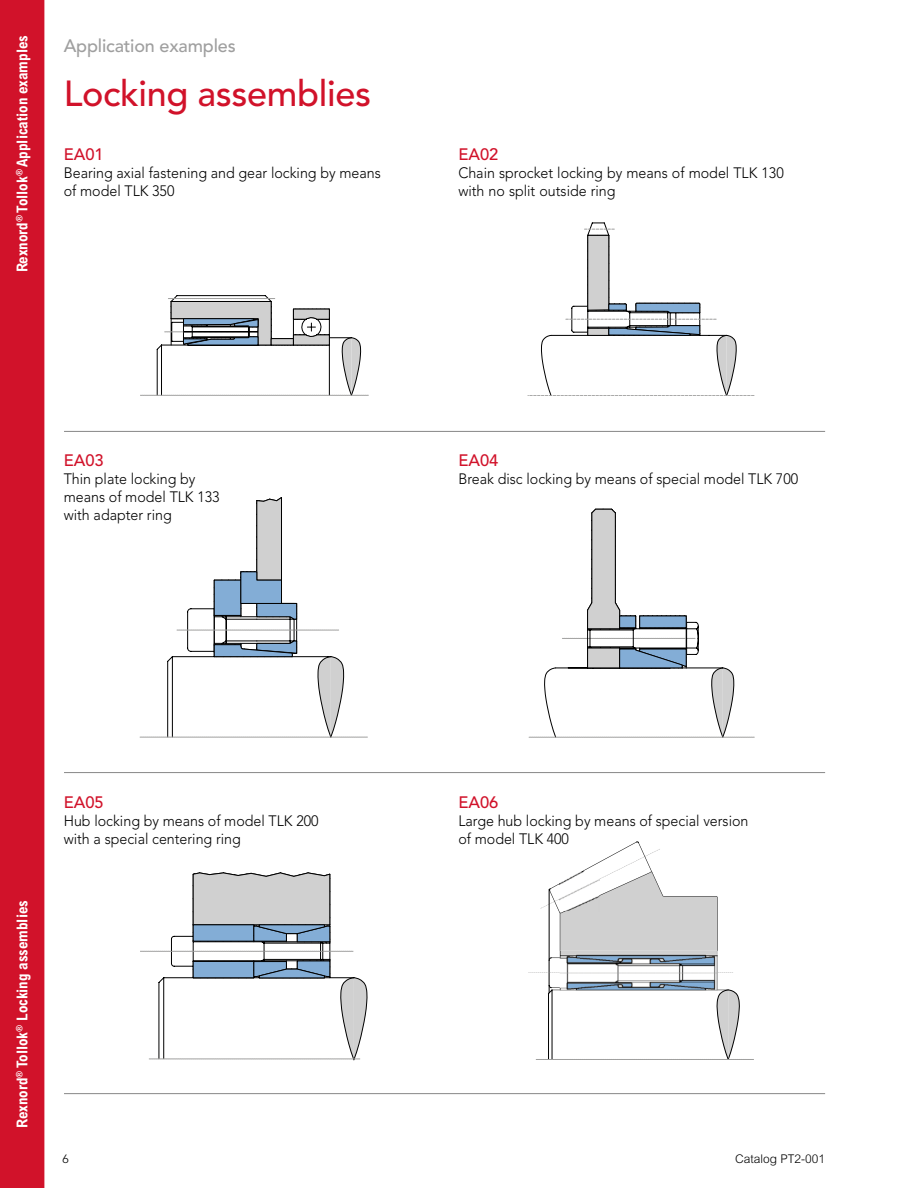
<style>
.page{position:relative;width:918px;height:1188px;background:#fff}
.page>*{position:absolute;margin:0;border:0;box-sizing:border-box;transform-origin:0 0}
.t1{font:500 36px "Avenir LT Std";letter-spacing:-.01em;color:#d1122a}
.t2{font:500 18px "Avenir LT Std";letter-spacing:-.01em;color:#9f9f9f}
.t3{font:500 16.5px "Avenir LT Std";color:#d1122a}
.t4{font:300 15px/18px "Avenir LT Std";color:#000;scale:.95 1}
.t5{font:700 condensed 15px "Arial MT Std";color:#fff}
.t6{font:300 12px "Arial MT Std";color:#000}
.t7{font:300 12px "Avenir LT Std";color:#000}
</style>
<div class="page">
<div style="left:0;top:0;width:44px;height:1188px;background:#d1122a"></div>
<svg style="left:528px;top:223px;width:226px;height:173px"></svg>
<svg style="left:140px;top:295px;width:228px;height:101px"></svg>
<svg style="left:140px;top:497px;width:227px;height:241px"></svg>
<svg style="left:529px;top:509px;width:225px;height:229px"></svg>
<svg style="left:140px;top:873px;width:227px;height:187px"></svg>
<svg style="left:528px;top:842px;width:226px;height:218px"></svg>
<hr style="left:64px;top:431px;width:761px;height:1px;background:#878787">
<hr style="left:64px;top:772px;width:761px;height:1px;background:#878787">
<hr style="left:64px;top:1093px;width:761px;height:1px;background:#878787">
<p class="t5" style="left:14px;top:272px;width:239px;rotate:-90deg">Rexnord<sup>®</sup> Tollok<sup>®</sup> Application examples</p>
<p class="t2" style="left:64px;top:36px;width:173px">Application examples</p>
<h1 class="t1" style="left:64px;top:73px;width:309px">Locking assemblies</h1>
<p class="t3" style="left:64px;top:145px;width:42px">EA01</p>
<p class="t4" style="left:64px;top:164px;width:335px">Bearing axial fastening and gear locking by means of model TLK 350</p>
<p class="t3" style="left:64px;top:451px;width:42px">EA03</p>
<p class="t4" style="left:64px;top:470px;width:166px">Thin plate locking by means of model TLK 133 with adapter ring</p>
<p class="t3" style="left:458px;top:145px;width:42px">EA02</p>
<p class="t4" style="left:458px;top:164px;width:344px">Chain sprocket locking by means of model TLK 130 with no split outside ring</p>
<p class="t3" style="left:458px;top:451px;width:42px">EA04</p>
<p class="t4" style="left:458px;top:470px;width:359px">Break disc locking by means of special model TLK 700</p>
<p class="t5" style="left:14px;top:1128px;width:229px;rotate:-90deg">Rexnord<sup>®</sup> Tollok<sup>®</sup> Locking assemblies</p>
<p class="t3" style="left:64px;top:793px;width:42px">EA05</p>
<p class="t4" style="left:64px;top:812px;width:270px">Hub locking by means of model TLK 200 with a special centering ring</p>
<p class="t7" style="left:62px;top:1152px;width:8px">6</p>
<p class="t3" style="left:458px;top:793px;width:42px">EA06</p>
<p class="t4" style="left:458px;top:812px;width:307px">Large hub locking by means of special version of model TLK 400</p>
<p class="t6" style="left:735px;top:1152px;width:91px">Catalog PT2-001</p>
</div>
